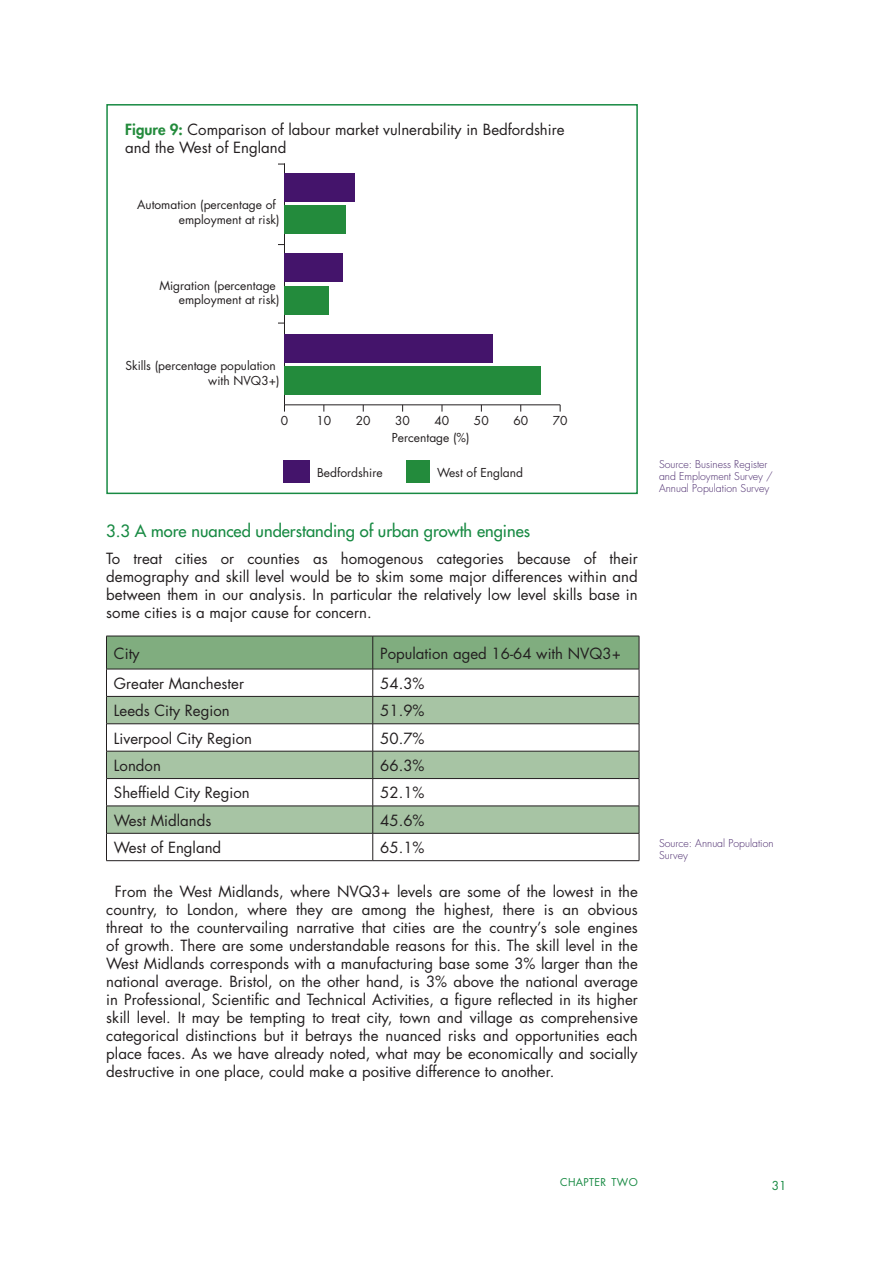
<style>
.page{position:relative;width:893px;height:1263px;background:#fff}
.page>*{position:absolute;margin:0;border:0;box-sizing:border-box;transform-origin:0 0}
.t1{font:500 16.5px "Futura Std";color:#188a43}
.t2{font:15px/18px "Futura Std";color:#231f20;text-align:justify}
.t3{font:12px/14.4px "Futura Std";color:#231f20}
.t4{font:12px "Futura Std";color:#188a43}
.t5{font:300 10.5px/12px "Futura Std";color:#462569}
.t6{font:10.5px "Futura Std";letter-spacing:.035em;color:#188a43}
.s1{font-weight:800;color:#238b3c}
</style>
<div class="page">
<hr style="left:284px;top:404px;width:276px;height:1px;background:#231f20">
<hr style="left:284px;top:163px;width:1px;height:242px;background:#231f20">
<div style="left:407px;top:460px;width:23px;height:23px;background:#238b3c"></div>
<div style="left:284px;top:205px;width:61px;height:29px;background:#238b3c"></div>
<div style="left:284px;top:286px;width:45px;height:29px;background:#238b3c"></div>
<div style="left:284px;top:366px;width:257px;height:29px;background:#238b3c"></div>
<div style="left:284px;top:460px;width:26px;height:23px;background:#44146b"></div>
<div style="left:284px;top:173px;width:71px;height:29px;background:#44146b"></div>
<div style="left:284px;top:253px;width:59px;height:29px;background:#44146b"></div>
<div style="left:284px;top:334px;width:209px;height:29px;background:#44146b"></div>
<div style="left:106px;top:104px;width:532px;height:390px;border:2px solid #188a43"></div>
<hr style="left:106px;top:860px;width:267px;height:1px;background:#231f20">
<svg style="left:106px;top:636px;width:534px;height:224px"></svg>
<hr style="left:373px;top:860px;width:266px;height:1px;background:#231f20">
<p class="t2" style="left:125px;top:121px;width:441px"><span class="s1">Figure 9:</span> Comparison of labour market vulnerability in Bedfordshire and the West of England</p>
<p class="t3" style="left:179px;top:198px;width:102px;text-indent:-42px">Automation (percentage of employment at risk)</p>
<p class="t3" style="left:179px;top:278px;width:102px;text-indent:-19px">Migration (percentage employment at risk)</p>
<p class="t3" style="left:208px;top:359px;width:73px;text-indent:-83px">Skills (percentage population with NVQ3+)</p>
<p class="t3" style="left:281px;top:413px;width:9px">0</p>
<p class="t3" style="left:316px;top:413px;width:16px">10</p>
<p class="t3" style="left:356px;top:413px;width:16px">20</p>
<p class="t3" style="left:395px;top:413px;width:16px">30</p>
<p class="t3" style="left:435px;top:413px;width:16px">40</p>
<p class="t3" style="left:474px;top:413px;width:16px">50</p>
<p class="t3" style="left:513px;top:413px;width:16px">60</p>
<p class="t3" style="left:553px;top:413px;width:16px">70</p>
<p class="t3" style="left:392px;top:430px;width:79px">Percentage (%)</p>
<p class="t3" style="left:317px;top:466px;width:67px">Bedfordshire</p>
<p class="t3" style="left:437px;top:466px;width:87px">West of England</p>
<p class="t1" style="left:106px;top:521px;width:425px">3.3 A more nuanced understanding of urban growth engines</p>
<p class="t2" style="left:106px;top:549px;width:533px">To treat cities or counties as homogenous categories because of their demography and skill level would be to skim some major differences within and between them in our analysis. In particular the relatively low level skills base in some cities is a major cause for concern.</p>
<p class="t2" style="left:114px;top:644px;width:27px">City</p>
<p class="t2" style="left:380px;top:644px;width:242px">Population aged 16-64 with NVQ3+</p>
<p class="t2" style="left:114px;top:674px;width:132px">Greater Manchester</p>
<p class="t2" style="left:380px;top:674px;width:46px">54.3%</p>
<p class="t2" style="left:114px;top:702px;width:117px">Leeds City Region</p>
<p class="t2" style="left:380px;top:702px;width:46px">51.9%</p>
<p class="t2" style="left:114px;top:729px;width:140px">Liverpool City Region</p>
<p class="t2" style="left:380px;top:729px;width:46px">50.7%</p>
<p class="t2" style="left:114px;top:757px;width:48px">London</p>
<p class="t2" style="left:380px;top:757px;width:46px">66.3%</p>
<p class="t2" style="left:114px;top:784px;width:137px">Sheffield City Region</p>
<p class="t2" style="left:380px;top:784px;width:46px">52.1%</p>
<p class="t2" style="left:114px;top:811px;width:99px">West Midlands</p>
<p class="t2" style="left:380px;top:811px;width:46px">45.6%</p>
<p class="t2" style="left:114px;top:839px;width:109px">West of England</p>
<p class="t2" style="left:380px;top:839px;width:46px">65.1%</p>
<p class="t2" style="left:106px;top:882px;width:533px;text-indent:9px">From the West Midlands, where NVQ3+ levels are some of the lowest in the country, to London, where they are among the highest, there is an obvious threat to the countervailing narrative that cities are the country’s sole engines of growth. There are some understandable reasons for this. The skill level in the West Midlands corresponds with a manufacturing base some 3% larger than the national average. Bristol, on the other hand, is 3% above the national average in Professional, Scientific and Technical Activities, a figure reflected in its higher skill level. It may be tempting to treat city, town and village as comprehensive categorical distinctions but it betrays the nuanced risks and opportunities each place faces. As we have already noted, what may be economically and socially destructive in one place, could make a positive difference to another.</p>
<p class="t5" style="left:659px;top:459px;width:115px">Source: Business Register and Employment Survey /<br>Annual Population Survey</p>
<p class="t5" style="left:659px;top:837px;width:116px">Source: Annual Population<br>Survey</p>
<p class="t6" style="left:560px;top:1175px;width:79px">CHAPTER TWO</p>
<p class="t4" style="left:772px;top:1178px;width:16px">31</p>
</div>
